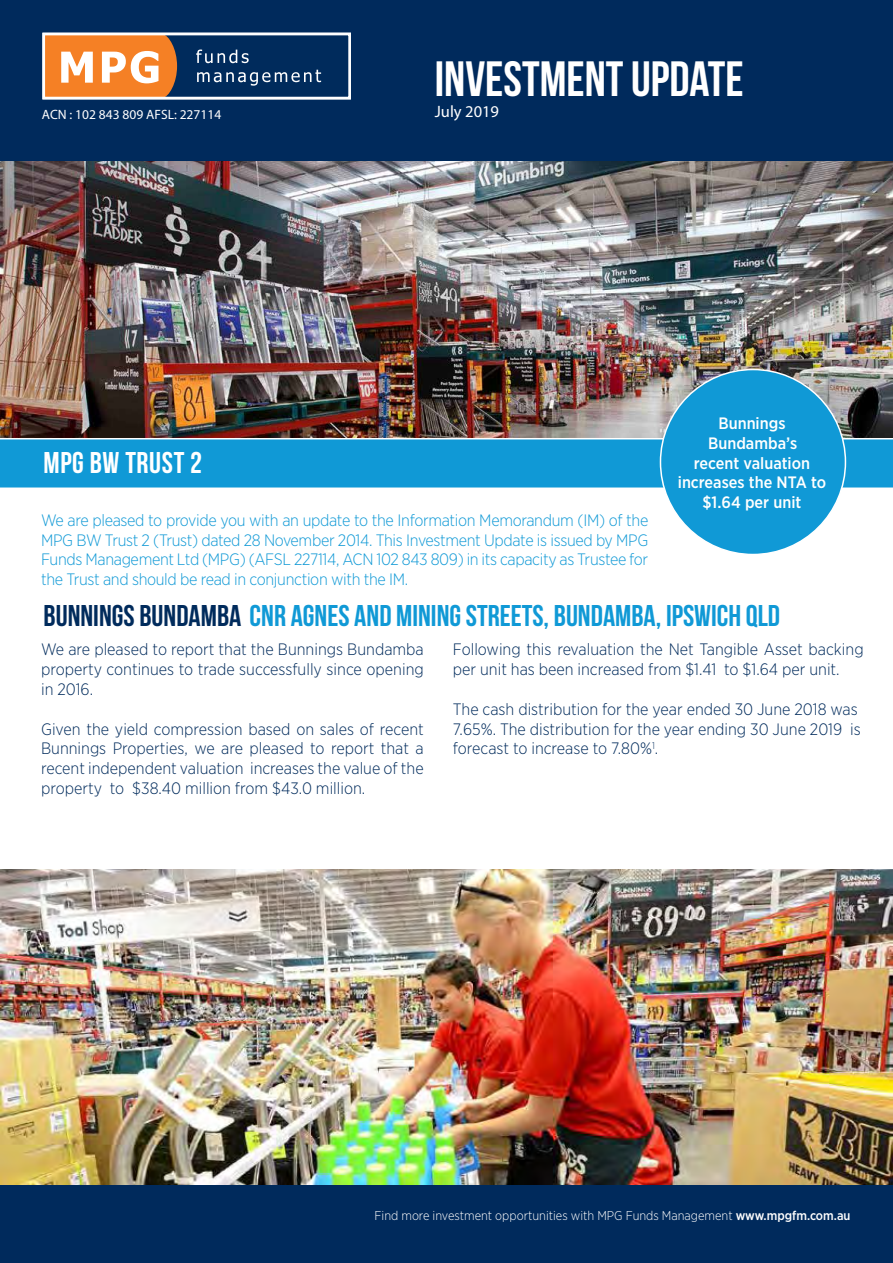
<style>
.page{position:relative;width:893px;height:1263px;background:#fff}
.page>*{position:absolute;margin:0;border:0;box-sizing:border-box;transform-origin:0 0}
.t1{font:49.5px "Bebas Neue";color:#fff}
.t2{font:30px "Bebas Neue";color:#1099d6}
.t3{font:30px "Bebas Neue";letter-spacing:.02em;color:#fff}
.t4{font:300 16.5px/19.8px "Gotham Narrow";color:#002b5c;text-align:justify}
.t5{font:300 16.5px/19.8px "Gotham Narrow";letter-spacing:-.02em;color:#1099d6;text-align:justify}
.t6{font:500 16.5px/19.8px "Gotham Narrow";color:#fff;text-align:center}
.t7{font:16.5px "Myriad Pro";color:#fff}
.t8{font:13.5px "Myriad Pro";color:#fff}
.t9{font:300 12.75px "Gotham Narrow";color:#fff}
.s1{color:#002b5c}
.s2{font-weight:500}
</style>
<div class="page">
<div style="left:0;top:0;width:893px;height:162px;background:#002a5c"></div>
<div style="left:44px;top:34px;width:118px;height:64px;background:#f58025"></div>
<svg style="left:61px;top:52px;width:32px;height:31px"></svg>
<svg style="left:102px;top:35px;width:75px;height:62px"></svg>
<svg style="left:196px;top:50px;width:53px;height:13px"></svg>
<svg style="left:197px;top:70px;width:124px;height:16px"></svg>
<div style="left:43px;top:33px;width:307px;height:66px;border:1px solid #fff"></div>
<img style="left:0;top:162px;width:893px;height:276px">
<div style="left:0;top:439px;width:893px;height:49px;background:#1099d6"></div>
<div style="left:660px;top:369px;width:185px;height:185px;background:#1099d6;border-radius:50%"></div>
<div style="left:0;top:1184px;width:893px;height:79px;background:#002a5c"></div>
<img style="left:0;top:870px;width:893px;height:314px">
<p class="t8" style="left:42px;top:107px;width:181px">ACN : 102 843 809 AFSL: 227114</p>
<h2 class="t3" style="left:44px;top:446px;width:160px">MPG BW TRUST 2</h2>
<h1 class="t1" style="left:435px;top:52px;width:310px">INVESTMENT UPDATE</h1>
<p class="t7" style="left:435px;top:101px;width:66px">July 2019</p>
<p class="t6" style="left:678px;top:413px;width:150px">Bunnings<br>Bundamba’s<br>recent valuation increases the NTA to $1.64 per unit</p>
<p class="t5" style="left:41px;top:510px;width:609px">We are pleased to provide you with an update to the Information Memorandum (IM) of the MPG BW Trust 2 (Trust) dated 28 November 2014. This Investment Update is issued by MPG Funds Management Ltd (MPG) (AFSL 227114, ACN 102 843 809) in its capacity as Trustee for the Trust and should be read in conjunction with the IM.</p>
<h2 class="t2" style="left:44px;top:599px;width:738px"><span class="s1">BUNNINGS BUNDAMBA</span> CNR AGNES AND MINING STREETS, BUNDAMBA, IPSWICH QLD</h2>
<p class="t4" style="left:41px;top:639px;width:384px">We are pleased to report that the Bunnings Bundamba property continues to trade successfully since opening in 2016.</p>
<p class="t4" style="left:41px;top:718px;width:384px">Given the yield compression based on sales of recent Bunnings Properties, we are pleased to report that a recent independent valuation increases the value of the property to $38.40 million from $43.0 million.</p>
<p class="t4" style="left:453px;top:639px;width:412px">Following this revaluation the Net Tangible Asset backing per unit has been increased from $1.41 to $1.64 per unit.</p>
<p class="t4" style="left:453px;top:699px;width:409px;text-align:left">The cash distribution for the year ended 30 June 2018 was<br>7.65%. The distribution for the year ending 30 June 2019 is forecast to increase to 7.80%<sup>1</sup>.</p>
<p class="t9" style="left:375px;top:1208px;width:477px">Find more investment opportunities with MPG Funds Management <span class="s2">www.mpgfm.com.au</span></p>
</div>
